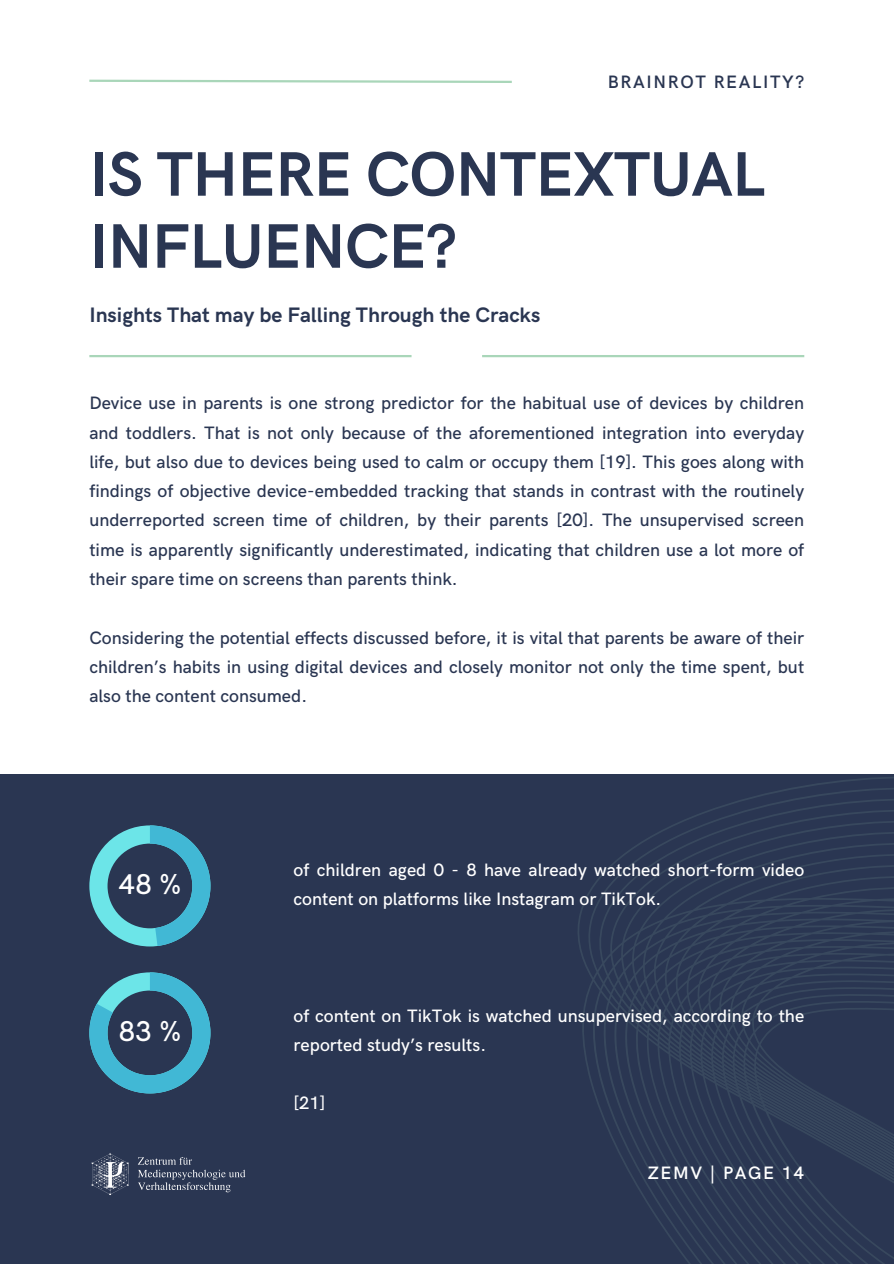
<style>
.page{position:relative;width:894px;height:1264px;background:#fff}
.page>*{position:absolute;margin:0;border:0;box-sizing:border-box;transform-origin:0 0}
.t1{font:700 63px/72px "HK Grotesk";letter-spacing:-.01em;color:#2a3652}
.t2{font:500 28.65px "HK Grotesk";color:#fff}
.t3{font:700 21px "HK Grotesk";color:#2a3652}
.t4{font:500 18px/29.2px "HK Grotesk";color:#2a3652;text-align:justify}
.t5{font:500 18px/29.2px "HK Grotesk";color:#fff}
.t6{font:600 18px "HK Grotesk";letter-spacing:.09em;color:#2a3652}
.t7{font:600 18px "HK Grotesk";letter-spacing:.09em;color:#fff}
</style>
<div class="page">
<svg style="left:89px;top:79px;width:423px;height:4px"></svg>
<div style="left:0;top:774px;width:893px;height:489px;background:#2a3652"></div>
<svg style="left:578px;top:777px;width:315px;height:486px"></svg>
<hr style="left:89px;top:355px;width:322px;height:2px;background:#a9d6b9">
<hr style="left:482px;top:355px;width:322px;height:2px;background:#a9d6b9">
<svg style="left:91px;top:1153px;width:38px;height:42px"></svg>
<svg style="left:138px;top:1157px;width:107px;height:35px"></svg>
<svg style="left:89px;top:825px;width:121px;height:121px"></svg>
<svg style="left:89px;top:972px;width:121px;height:121px"></svg>
<p class="t6" style="left:607px;top:72px;width:198px">BRAINROT REALITY?</p>
<p class="t1" style="left:89px;top:141px;width:676px">IS THERE CONTEXTUAL<br>INFLUENCE?</p>
<h3 class="t3" style="left:89px;top:303px;width:452px">Insights That may be Falling Through the Cracks</h3>
<h2 class="t4" style="left:89px;top:389px;width:716px">Device use in parents is one strong predictor for the habitual use of devices by children and toddlers. That is not only because of the aforementioned integration into everyday life, but also due to devices being used to calm or occupy them [19]. This goes along with findings of objective device-embedded tracking that stands in contrast with the routinely underreported screen time of children, by their parents [20]. The unsupervised screen time is apparently significantly underestimated, indicating that children use a lot more of their spare time on screens than parents think.</h2>
<p class="t4" style="left:89px;top:623px;width:716px">Considering the potential effects discussed before, it is vital that parents be aware of their children’s habits in using digital devices and closely monitor not only the time spent, but also the content consumed.</p>
<h2 class="t2" style="left:119px;top:868px;width:64px">48 %</h2>
<p class="t5" style="left:293px;top:855px;width:512px">of children aged 0 - 8 have already watched short-form video content on platforms like Instagram or TikTok.</p>
<h2 class="t2" style="left:119px;top:1015px;width:64px">83 %</h2>
<p class="t5" style="left:293px;top:1001px;width:512px">of content on TikTok is watched unsupervised, according to the reported study’s results.</p>
<p class="t5" style="left:293px;top:1089px;width:33px">[21]</p>
<h1 class="t7" style="left:647px;top:1162px;width:158px">ZEMV | PAGE 14</h1>
</div>
